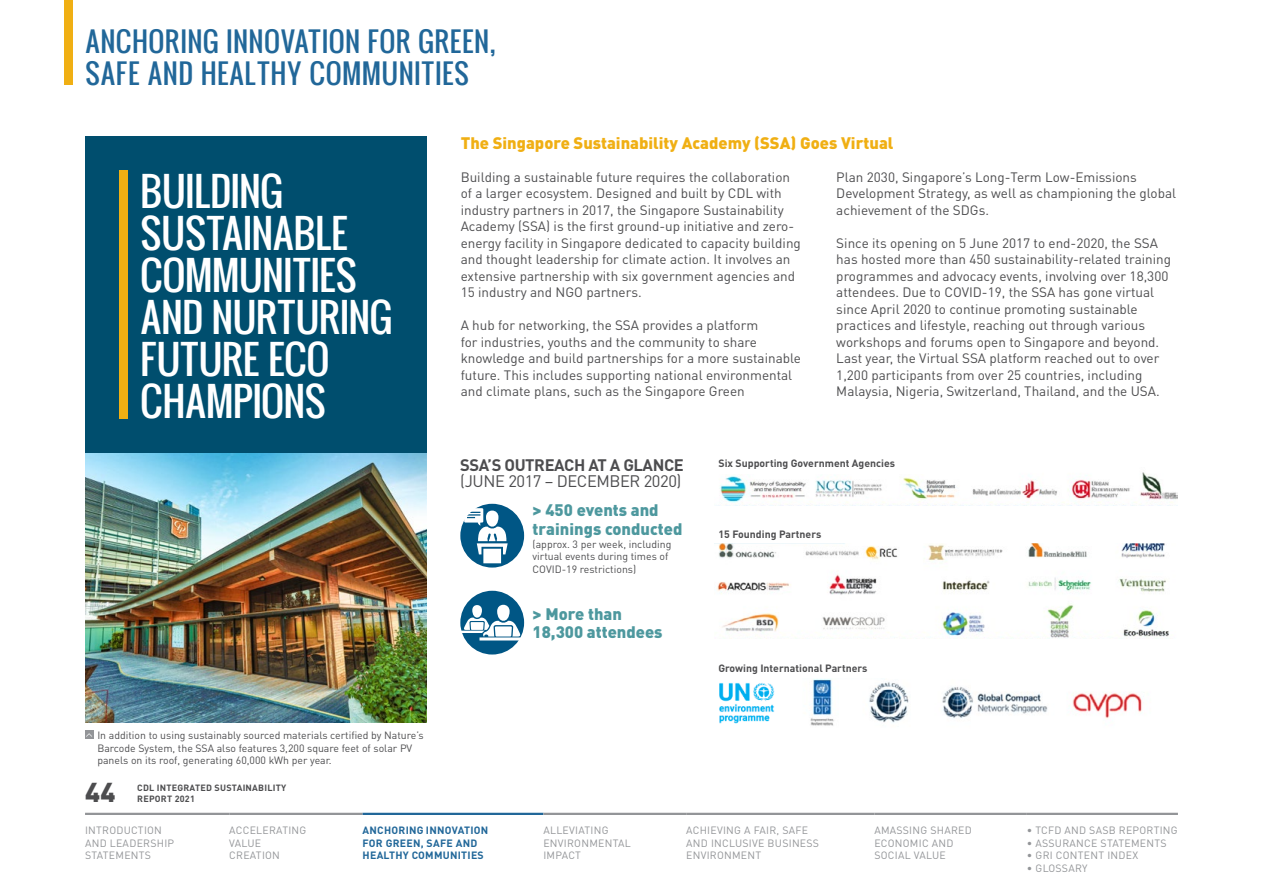
<style>
.page{position:relative;width:1263px;height:893px;background:#fff}
.page>*{position:absolute;margin:0;border:0;box-sizing:border-box;transform-origin:0 0}
.t1{font:39px/42px "Oswald";letter-spacing:-.025em;color:#fff}
.t2{font:27px/32.4px "Oswald";letter-spacing:.01em;color:#216799}
.t3{font:900 27px "DIN Pro";color:#4d4d4f}
.t4{font:900 16.5px/18.8px "DIN Pro";color:#4d989e}
.t5{font:900 16.5px "DIN Pro";color:#f0af13}
.t6{font:16.5px "DIN Pro";letter-spacing:-.025em;color:#4d4d4f}
.t7{font:700 16.5px "DIN Pro";letter-spacing:-.025em;color:#4d4d4f}
.t8{font:13.5px/16.5px "DIN Pro";color:#4d4d4f}
.t9{font:10.5px/12.6px "DIN Pro";letter-spacing:.025em;color:#939598}
.t10{font:10.5px/12.6px "DIN Pro";color:#4d4d4f}
.t11{font:700 10.5px "DIN Pro";color:#4d4d4f}
.t12{font:700 10.5px/12.6px "DIN Pro";letter-spacing:.025em;color:#216799}
.t13{font:700 9px "DIN Pro";letter-spacing:.025em;color:#4d4d4f}
</style>
<div class="page">
<img style="left:85px;top:452px;width:342px;height:270px">
<div style="left:85px;top:136px;width:342px;height:316px;background:#004e6e"></div>
<div style="left:119px;top:170px;width:9px;height:248px;background:#f0af13"></div>
<img style="left:719px;top:683px;width:56px;height:41px">
<img style="left:720px;top:472px;width:457px;height:33px">
<div style="left:460px;top:504px;width:64px;height:64px;background:#005685;border-radius:50%"></div>
<svg style="left:464px;top:508px;width:44px;height:55px"></svg>
<div style="left:460px;top:591px;width:64px;height:63px;background:#005685;border-radius:50%"></div>
<svg style="left:460px;top:605px;width:65px;height:35px"></svg>
<div style="left:712px;top:452px;width:240px;height:21px;background:#fff"></div>
<img style="left:714px;top:543px;width:455px;height:95px">
<img style="left:810px;top:679px;width:332px;height:47px">
<div style="left:85px;top:731px;width:8px;height:8px;background:#939598"></div>
<svg style="left:86px;top:733px;width:6px;height:4px"></svg>
<div style="left:64px;top:0;width:8px;height:85px;background:#f0af13"></div>
<hr style="left:229px;top:813px;width:134px;height:2px;background:#939598">
<hr style="left:85px;top:813px;width:144px;height:2px;background:#939598">
<hr style="left:363px;top:813px;width:180px;height:2px;background:#216799">
<hr style="left:543px;top:813px;width:143px;height:2px;background:#939598">
<hr style="left:686px;top:813px;width:188px;height:2px;background:#939598">
<hr style="left:874px;top:813px;width:153px;height:2px;background:#939598">
<hr style="left:1027px;top:813px;width:151px;height:2px;background:#939598">
<h2 class="t2" style="left:85px;top:24px;width:413px">ANCHORING INNOVATION FOR GREEN,<br>SAFE AND HEALTHY COMMUNITIES</h2>
<p class="t5" style="left:461px;top:131px;width:434px">The Singapore Sustainability Academy (SSA) Goes Virtual</p>
<h1 class="t1" style="left:140px;top:169px;width:254px">BUILDING<br>SUSTAINABLE<br>COMMUNITIES<br>AND NURTURING<br>FUTURE ECO<br>CHAMPIONS</h1>
<p class="t8" style="left:836px;top:168px;width:341px">Plan 2030, Singapore’s Long-Term Low-Emissions<br>Development Strategy, as well as championing the global achievement of the SDGs.</p>
<p class="t8" style="left:461px;top:168px;width:342px">Building a sustainable future requires the collaboration of a larger ecosystem. Designed and built by CDL with industry partners in 2017, the Singapore Sustainability Academy (SSA) is the first ground-up initiative and zero&shy;energy facility in Singapore dedicated to capacity building and thought leadership for climate action. It involves an extensive partnership with six government agencies and 15 industry and NGO partners.</p>
<p class="t8" style="left:461px;top:316px;width:342px">A hub for networking, the SSA provides a platform<br>for industries, youths and the community to share knowledge and build partnerships for a more sustainable future. This includes supporting national environmental and climate plans, such as the Singapore Green</p>
<p class="t8" style="left:836px;top:234px;width:336px">Since its opening on 5 June 2017 to end-2020, the SSA has hosted more than 450 sustainability-related training programmes and advocacy events, involving over 18,300 attendees. Due to COVID-19, the SSA has gone virtual since April 2020 to continue promoting sustainable practices and lifestyle, reaching out through various workshops and forums open to Singapore and beyond.<br>Last year, the Virtual SSA platform reached out to over 1,200 participants from over 25 countries, including Malaysia, Nigeria, Switzerland, Thailand, and the USA.</p>
<p class="t10" style="left:97px;top:728px;width:328px">In addition to using sustainably sourced materials certified by Nature’s<br>Barcode System, the SSA also features 3,200 square feet of solar PV panels on its roof, generating 60,000 kWh per year.</p>
<p class="t7" style="left:460px;top:454px;width:225px">SSA’S OUTREACH AT A GLANCE</p>
<p class="t6" style="left:460px;top:470px;width:223px">(JUNE 2017 – DECEMBER 2020)</p>
<p class="t4" style="left:533px;top:500px;width:151px">&gt; 450 events and trainings conducted</p>
<p class="t10" style="left:533px;top:537px;width:140px">(approx. 3 per week, including virtual events during times of<br>COVID-19 restrictions)</p>
<p class="t4" style="left:533px;top:604px;width:131px">&gt; More than<br>18,300 attendees</p>
<p class="t11" style="left:718px;top:456px;width:178px">Six Supporting Government Agencies</p>
<p class="t11" style="left:718px;top:527px;width:104px">15 Founding Partners</p>
<p class="t11" style="left:718px;top:661px;width:150px">Growing International Partners</p>
<h2 class="t3" style="left:85px;top:774px;width:32px">44</h2>
<p class="t13" style="left:137px;top:782px;width:150px">CDL INTEGRATED SUSTAINABILITY</p>
<p class="t13" style="left:137px;top:792px;width:59px">REPORT 2021</p>
<p class="t9" style="left:85px;top:823px;width:91px">INTRODUCTION<br>AND LEADERSHIP<br>STATEMENTS</p>
<p class="t9" style="left:229px;top:823px;width:79px">ACCELERATING<br>VALUE<br>CREATION</p>
<p class="t9" style="left:543px;top:823px;width:89px">ALLEVIATING<br>ENVIRONMENTAL<br>IMPACT</p>
<p class="t12" style="left:363px;top:823px;width:127px">ANCHORING INNOVATION<br>FOR GREEN, SAFE AND<br>HEALTHY COMMUNITIES</p>
<p class="t9" style="left:874px;top:823px;width:99px">AMASSING SHARED<br>ECONOMIC AND<br>SOCIAL VALUE</p>
<p class="t9" style="left:686px;top:823px;width:134px">ACHIEVING A FAIR, SAFE<br>AND INCLUSIVE BUSINESS<br>ENVIRONMENT</p>
<p class="t9" style="left:1027px;top:823px;width:152px">• TCFD AND SASB REPORTING</p>
<p class="t9" style="left:1027px;top:836px;width:141px">• ASSURANCE STATEMENTS</p>
<p class="t9" style="left:1027px;top:849px;width:113px">• GRI CONTENT INDEX</p>
<p class="t9" style="left:1027px;top:861px;width:62px">• GLOSSARY</p>
</div>
